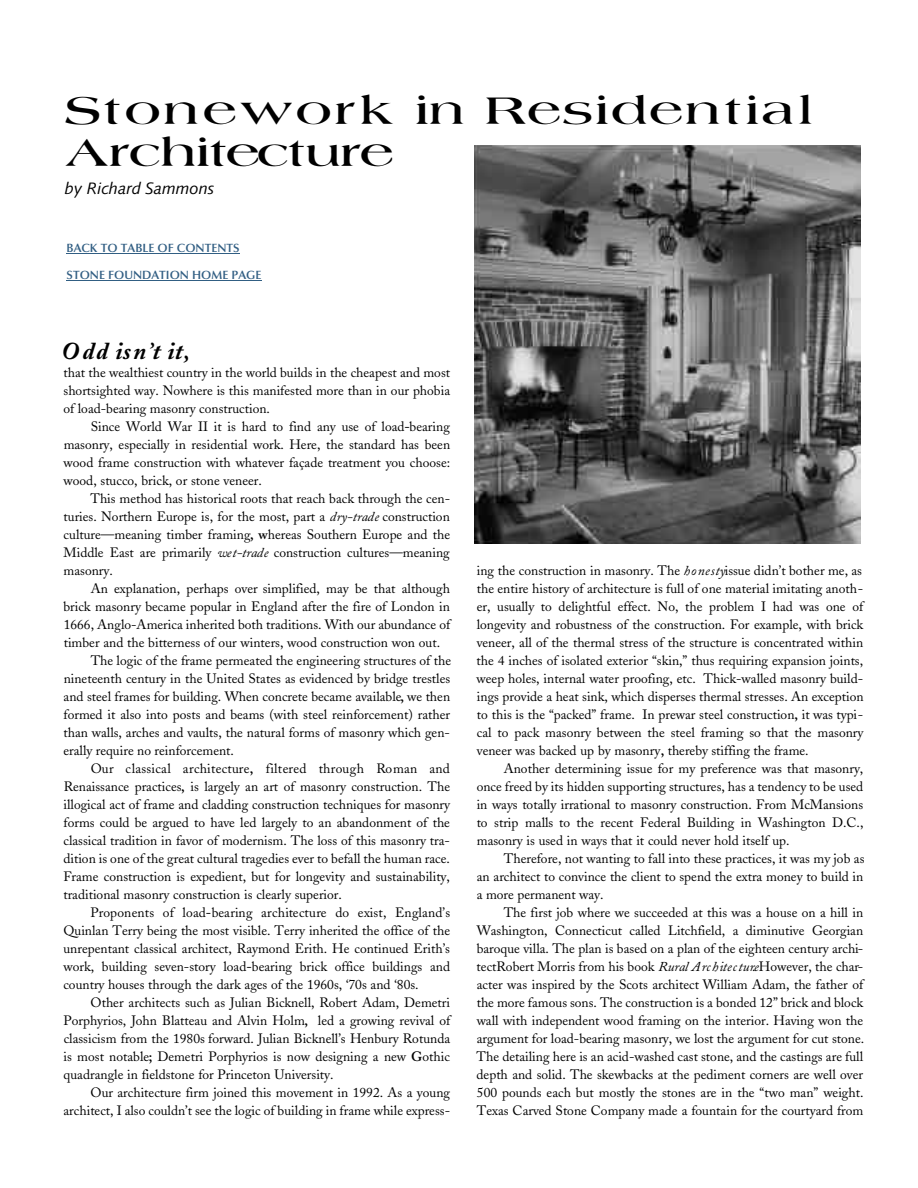
<style>
.page{position:relative;width:918px;height:1188px;background:#fff}
.page>*{position:absolute;margin:0;border:0;box-sizing:border-box;transform-origin:0 0}
.t1{font:33px/42px "Jade Extended";color:#000}
.t2{font:italic 700 24px "Adobe Caslon";letter-spacing:.03em;color:#000}
.t3{font:italic 16.5px "Syntax";color:#000}
.t4{font:13.5px/18px "Adobe Caslon";color:#000;text-align:justify}
.t5{font:13.5px "Adobe Caslon";letter-spacing:.03em;color:#000}
.t6{font:600 12px "Optima";color:#315e83}
.s1{font-weight:600}
.s2{font-style:italic}
</style>
<div class="page">
<img style="left:474px;top:146px;width:387px;height:397px">
<hr style="left:66px;top:253px;width:174px;height:1px;background:#315e83">
<hr style="left:66px;top:280px;width:196px;height:1px;background:#315e83">
<h1 class="t1" style="left:65px;top:92px;width:749px">S t o n e w o r k in Re s i d e n t i a l<br>Architecture</h1>
<p class="t3" style="left:65px;top:182px;width:151px">by Richard Sammons</p>
<p class="t6" style="left:67px;top:243px;width:174px">BACK TO TABLE OF CONTENTS</p>
<p class="t6" style="left:67px;top:270px;width:196px">STONE FOUNDATION HOME PAGE</p>
<h2 class="t2" style="left:61px;top:341px;width:131px">Odd isn’t it,</h2>
<p class="t4" style="left:64px;top:365px;width:388px">that the wealthiest country in the world builds in the cheapest and most shortsighted way. Nowhere is this manifested more than in our phobia of load-bearing masonry construction.</p>
<p class="t4" style="left:64px;top:419px;width:388px;text-indent:27px">Since World War II it is hard to find any use of load<span class="s1">-</span>bearing masonry, especially in residential work. Here, the standard has been wood frame construction with whatever façade treatment you choose: wood, stucco, brick, or stone veneer.</p>
<p class="t4" style="left:64px;top:491px;width:388px;text-indent:27px">This method has historical roots that reach back through the cen&shy;turies. Northern Europe is, for the most, part a <span class="s2">dry-trade</span> construction culture—meaning timber framing<span class="s1">, w</span>hereas Southern Europe and the Middle East are primarily <span class="s2">wet-trade</span> construction cultures—meaning masonry.</p>
<p class="t4" style="left:91px;top:581px;width:361px">An explanation, perhaps over simplified, may be that although</p>
<p class="t4" style="left:63px;top:599px;width:388px">brick masonry became popular in England after the fire of London in</p>
<p class="t4" style="left:64px;top:617px;width:388px">1666, Anglo-America inherited both traditions. With our abundance of</p>
<p class="t4" style="left:64px;top:635px;width:378px">timber and the bitterness of our winters, wood construction won out.</p>
<p class="t4" style="left:91px;top:653px;width:362px">The logic of the frame permeated the engineering structures of the</p>
<p class="t4" style="left:64px;top:671px;width:388px">nineteenth century in the United States as evidenced by bridge trestles</p>
<p class="t4" style="left:64px;top:689px;width:388px">and steel frames for building. When concrete became available<span class="s1">,</span> we then</p>
<p class="t4" style="left:63px;top:707px;width:388px">formed it also into posts and beams (with steel reinforcement) rather</p>
<p class="t4" style="left:63px;top:725px;width:388px">than walls, arches and vaults, the natural forms of masonry which gen-</p>
<p class="t4" style="left:63px;top:743px;width:172px">erally require no reinforcement.</p>
<p class="t5" style="left:91px;top:763px;width:361px">Our classical architecture<span class="s1">,</span> filtered through Roman and</p>
<p class="t4" style="left:64px;top:779px;width:388px">Renaissance practices<span class="s1">,</span> is largely an art of masonry construction. The</p>
<p class="t4" style="left:64px;top:797px;width:388px">illogical act of frame and cladding construction techniques for masonry</p>
<p class="t4" style="left:63px;top:815px;width:388px">forms could be argued to have led largely to an abandonment of the</p>
<p class="t4" style="left:63px;top:833px;width:388px">classical tradition in favor of modernism. The loss of this masonry tra-</p>
<p class="t4" style="left:63px;top:851px;width:388px">dition is one of the great cultural tragedies ever to befall the human race.</p>
<p class="t4" style="left:63px;top:869px;width:388px">Frame construction is expedient, but for longevity and sustainability,</p>
<p class="t4" style="left:63px;top:887px;width:280px">traditional masonry construction is clearly superior.</p>
<p class="t4" style="left:90px;top:905px;width:361px">Proponents of load<span class="s1">-</span>bearing architecture do exist, England’s</p>
<p class="t4" style="left:64px;top:923px;width:388px">Quinlan Terry being the most visible. Terry inherited the office of the</p>
<p class="t4" style="left:64px;top:941px;width:388px">unrepentant classical architect, Raymond Erith. He continued Erith’s</p>
<p class="t4" style="left:63px;top:959px;width:388px">work, building seven-story load<span class="s1">-</span>bearing brick office buildings and</p>
<p class="t4" style="left:63px;top:977px;width:357px">country houses through the dark ages of the 1960s, ‘70s and ‘80s.</p>
<p class="t4" style="left:91px;top:995px;width:361px">Other architects such as Julian Bicknell, Robert Adam, Demetri</p>
<p class="t4" style="left:64px;top:1013px;width:388px">Porphyrios, John Blatteau and Alvin Holm<span class="s1">,</span> led a growing revival of</p>
<p class="t4" style="left:64px;top:1031px;width:388px">classicism from the 1980s forward. Julian Bicknell’s Henbury Rotunda</p>
<p class="t4" style="left:64px;top:1049px;width:388px">is most notable<span class="s1">;</span> Demetri Porphyrios is now designing a new <span class="s1">G</span>othic</p>
<p class="t4" style="left:64px;top:1067px;width:271px">quadrangle in fieldstone for Princeton University.</p>
<p class="t4" style="left:91px;top:1085px;width:361px">Our architecture firm joined this movement in 1992. As a young</p>
<p class="t4" style="left:64px;top:1103px;width:388px">architect, I also couldn’t see the logic of building in frame while express-</p>
<p class="t4" style="left:477px;top:563px;width:388px">ing the construction in masonry. The <span class="s2">honesty</span>issue didn’t bother me, as the entire history of architecture is full of one material imitating anoth&shy;er, usually to delightful effect. No, the problem I had was one of longevity and robustness of the construction. For example, with brick veneer, all of the thermal stress of the structure is concentrated within the 4 inches of isolated exterior “skin,” thus requiring expansion joints, weep holes, internal water proofing, etc. Thick-walled masonry build&shy;ings provide a heat sink, which disperses thermal stresses. An exception to this is the “packed” frame. In prewar steel construction<span class="s1">,</span> it was typi&shy;cal to pack masonry between the steel framing so that the masonry veneer was backed up by masonry<span class="s1">,</span> thereby stiffing the frame.</p>
<p class="t4" style="left:477px;top:761px;width:388px;text-indent:27px">Another determining issue for my preference was that masonry, once freed by its hidden supporting structures, has a tendency to be used in ways totally irrational to masonry construction. From McMansions to strip malls to the recent Federal Building in Washington D.C., masonry is used in ways that it could never hold itself up.</p>
<p class="t4" style="left:477px;top:851px;width:389px;text-indent:27px">Therefore, not wanting to fall into these practices, it was my job as an architect to convince the client to spend the extra money to build in a more permanent way.</p>
<p class="t4" style="left:477px;top:905px;width:389px;text-indent:27px">The first job where we succeeded at this was a house on a hill in Washington, Connecticut called Litchfield, a diminutive Georgian baroque villa. The plan is based on a plan of the eighteen century archi&shy;tectRobert Morris from his book <span class="s2">Rural Architecture</span>. However, the char&shy;acter was inspired by the Scots architect William Adam, the father of the more famous sons. The construction is a bonded 12” brick and block wall with independent wood framing on the interior. Having won the argument for load-bearing masonry, we lost the argument for cut stone.<br>The detailing here is an acid-washed cast stone, and the castings are full depth and solid. The skewbacks at the pediment corners are well over 500 pounds each but mostly the stones are in the “two man” weight.<br>Texas Carved Stone Company made a fountain for the courtyard from</p>
</div>
